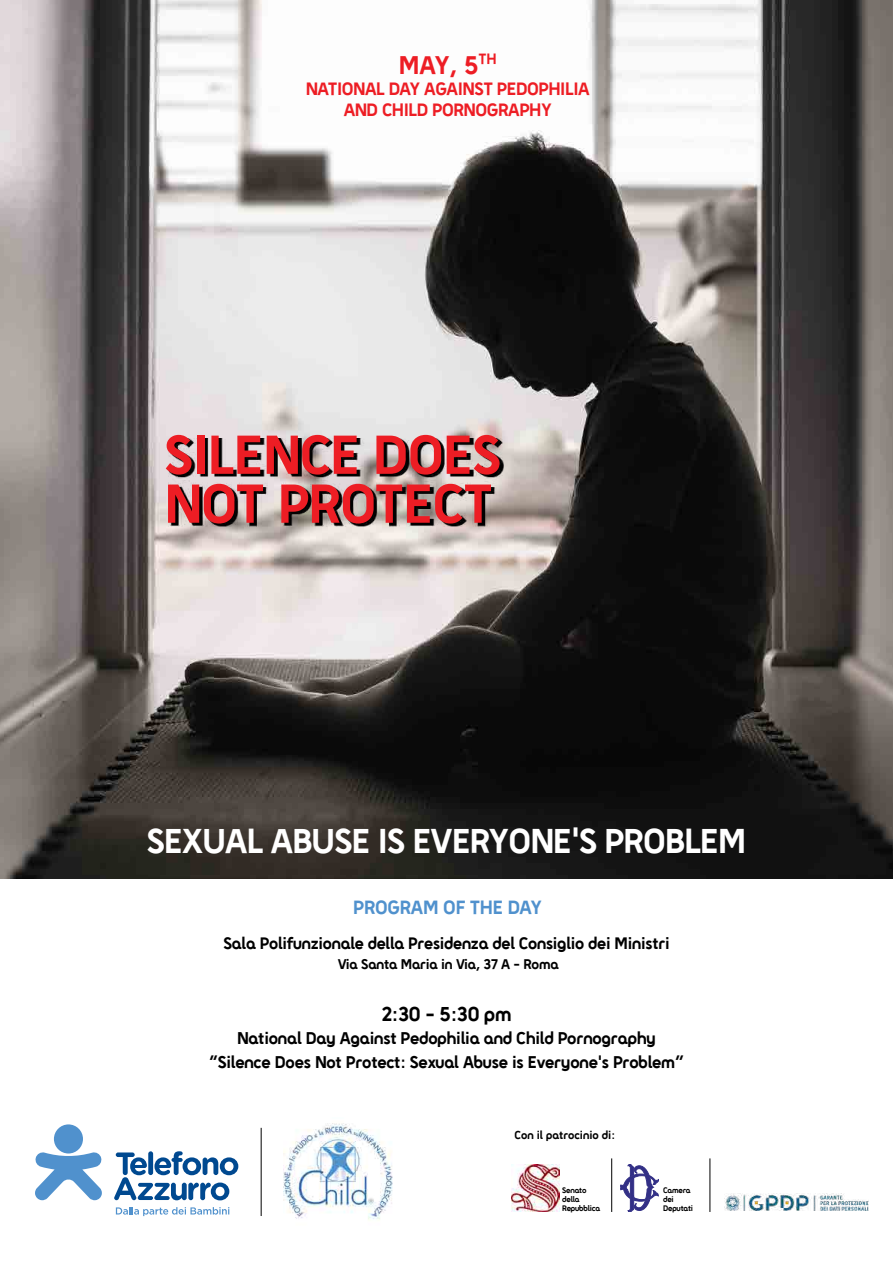
<style>
.page{position:relative;width:893px;height:1263px;background:#fff}
.page>*{position:absolute;margin:0;border:0;box-sizing:border-box;transform-origin:0 0}
.t1{font:700 64.2px/48.9px "FNA Cv 2";letter-spacing:-.01em;color:#ed1d24}
.t2{font:700 40.5px "FNA Cv 2";letter-spacing:-.02em;color:#fff}
.t3{font:700 30px "FNA Cv 2";color:#ed1d24}
.t4{font:700 23.55px "FNA Cv 2";color:#000}
.t5{font:700 22.5px "FNA Cv 2";letter-spacing:-.01em;color:#5091cd}
.t6{font:700 21px/21px "FNA Cv 2";letter-spacing:-.02em;color:#ed1d24;text-align:center}
.t7{font:700 19.95px/23.5px "FNA Cv 2";letter-spacing:-.01em;color:#000;text-align:center}
.t8{font:700 19.5px "FNA Cv 2";letter-spacing:-.01em;color:#000}
.t9{font:700 16.5px "FNA Cv 2";letter-spacing:-.01em;color:#000}
.t10{font:700 13.5px "FNA Cv 2";color:#000}
.t11{font:700 9.45px/9px "FNA Cv 2";letter-spacing:-.02em;color:#000}
</style>
<div class="page">
<img style="left:0;top:0;width:893px;height:878px">
<svg style="left:168px;top:438px;width:336px;height:88px;background:#7e7977"></svg>
<img style="left:284px;top:1123px;width:109px;height:97px">
<svg style="left:116px;top:1207px;width:113px;height:9px"></svg>
<svg style="left:114px;top:1151px;width:124px;height:49px"></svg>
<div style="left:54px;top:1124px;width:29px;height:29px;background:#5091cd;border-radius:50%"></div>
<svg style="left:35px;top:1152px;width:67px;height:48px"></svg>
<hr style="left:261px;top:1128px;width:1px;height:88px;background:#000">
<hr style="left:611px;top:1158px;width:1px;height:54px;background:#000">
<hr style="left:710px;top:1158px;width:1px;height:54px;background:#000">
<img style="left:512px;top:1164px;width:48px;height:48px">
<svg style="left:620px;top:1164px;width:39px;height:48px"></svg>
<img style="left:724px;top:1193px;width:145px;height:18px">
<h3 class="t3" style="left:399px;top:50px;width:100px">MAY, 5<sup>TH</sup></h3>
<p class="t6" style="left:306px;top:78px;width:285px">NATIONAL DAY AGAINST PEDOPHILIA<br>AND CHILD PORNOGRAPHY</p>
<h1 class="t1" style="left:164px;top:430px;width:338px">SILENCE DOES<br>NOT PROTECT</h1>
<h2 class="t2" style="left:147px;top:822px;width:601px">SEXUAL ABUSE IS EVERYONE’S PROBLEM</h2>
<p class="t5" style="left:353px;top:896px;width:190px">PROGRAM OF THE DAY</p>
<p class="t8" style="left:223px;top:934px;width:448px">Sala Polifunzionale della Presidenza del Consiglio dei Ministri</p>
<p class="t9" style="left:338px;top:956px;width:222px">Via Santa Maria in Via, 37 A - Roma</p>
<p class="t4" style="left:381px;top:1002px;width:131px">2:30 - 5:30 pm</p>
<p class="t7" style="left:209px;top:1026px;width:477px">National Day Against Pedophilia and Child Pornography “Silence Does Not Protect: Sexual Abuse is Everyone’s Problem”</p>
<p class="t10" style="left:514px;top:1129px;width:102px">Con il patrocinio di:</p>
<p class="t11" style="left:562px;top:1186px;width:39px">Senato della<br>Repubblica</p>
<p class="t11" style="left:663px;top:1186px;width:31px">Camera dei<br>Deputati</p>
</div>
